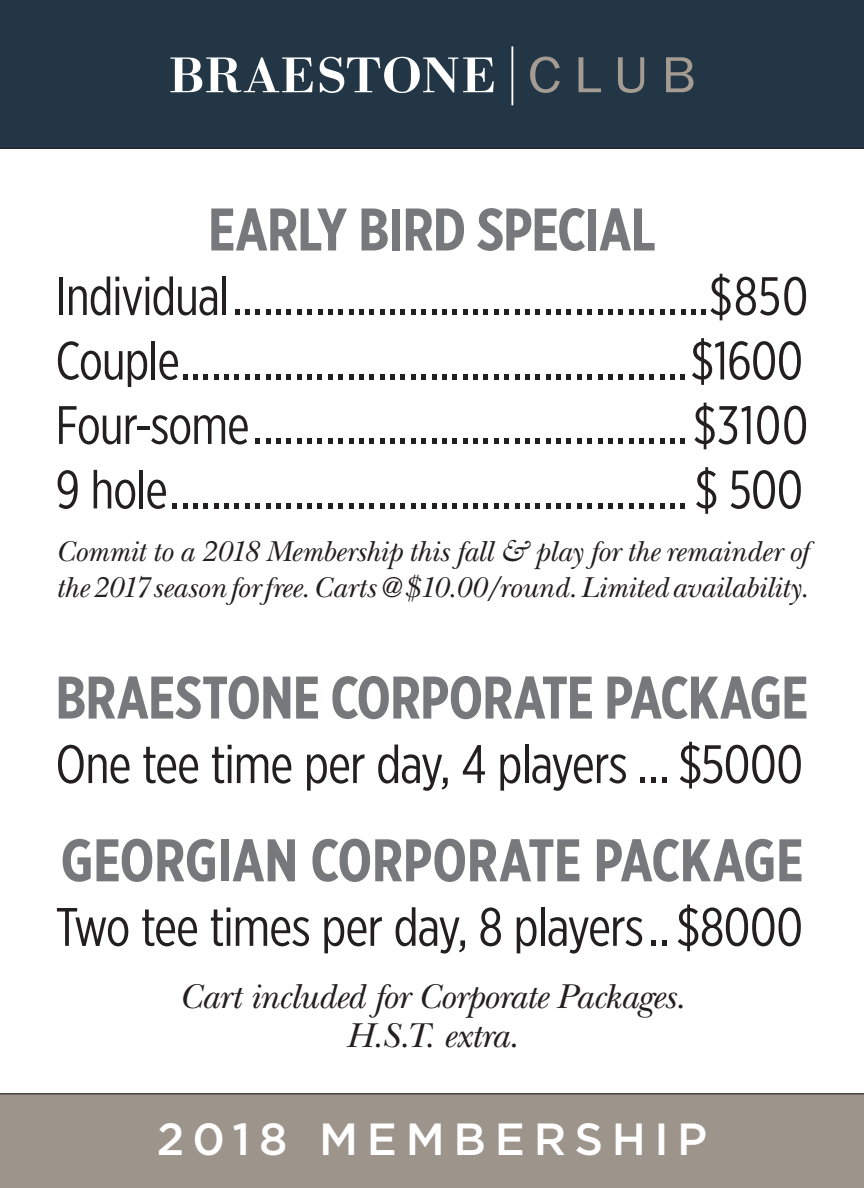
<style>
.page{position:relative;width:864px;height:1188px;background:#fff}
.page>*{position:absolute;margin:0;border:0;box-sizing:border-box;transform-origin:0 0}
.t1{font:700 60px "Gotham X Narrow";letter-spacing:-.015em;color:#76787b}
.t2{font:54px/64.5px "Gotham X Narrow";letter-spacing:-.02em;color:#231f20;text-align:justify}
.t3{font:500 45px "Gotham";letter-spacing:.19em;color:#fff}
.t4{font:italic 36px/39px "New Baskerville";letter-spacing:-.02em;color:#231f20;text-align:center}
.t5{font:italic 30px/36px "New Baskerville";letter-spacing:-.01em;color:#231f20}
</style>
<div class="page">
<div style="left:0;top:0;width:864px;height:148px;background:#233645"></div>
<div style="left:0;top:1094px;width:864px;height:94px;background:#9d948c"></div>
<hr style="left:511px;top:46px;width:2px;height:59px;background:#fff">
<svg style="left:530px;top:57px;width:30px;height:36px"></svg>
<svg style="left:579px;top:57px;width:22px;height:35px"></svg>
<svg style="left:618px;top:57px;width:26px;height:36px"></svg>
<svg style="left:666px;top:57px;width:28px;height:35px"></svg>
<svg style="left:170px;top:57px;width:143px;height:35px"></svg>
<svg style="left:320px;top:57px;width:174px;height:36px"></svg>
<p class="t1" style="left:208px;top:192px;width:449px">EARLY BIRD SPECIAL</p>
<p class="t2" style="left:55px;top:263px;width:755px">Individual..............................................$850<br>Couple.................................................$1600<br>Four-some..........................................$3100<br>9 hole.................................................. $ 500</p>
<p class="t5" style="left:56px;top:534px;width:754px">Commit to a 2018 Membership this fall &amp; play for the remainder of the 2017 season for free. Carts @ $10.00/round. Limited availability.</p>
<p class="t1" style="left:56px;top:661px;width:30px">BRAES</p>
<p class="t1" style="left:202px;top:661px;width:603px">TONE CORPORATE PACKAGE</p>
<p class="t2" style="left:56px;top:731px;width:749px">One tee time per day, 4 players ... $5000</p>
<p class="t1" style="left:61px;top:823px;width:739px">GEORGIAN CORPORATE PACKAGE</p>
<p class="t2" style="left:56px;top:894px;width:749px">Two tee times per day, 8 players.. $8000</p>
<p class="t4" style="left:179px;top:978px;width:508px">Cart included for Corporate Packages.<br>H.S.T. extra.</p>
<p class="t3" style="left:157px;top:1113px;width:552px">2018 MEMBERSHIP</p>
</div>
